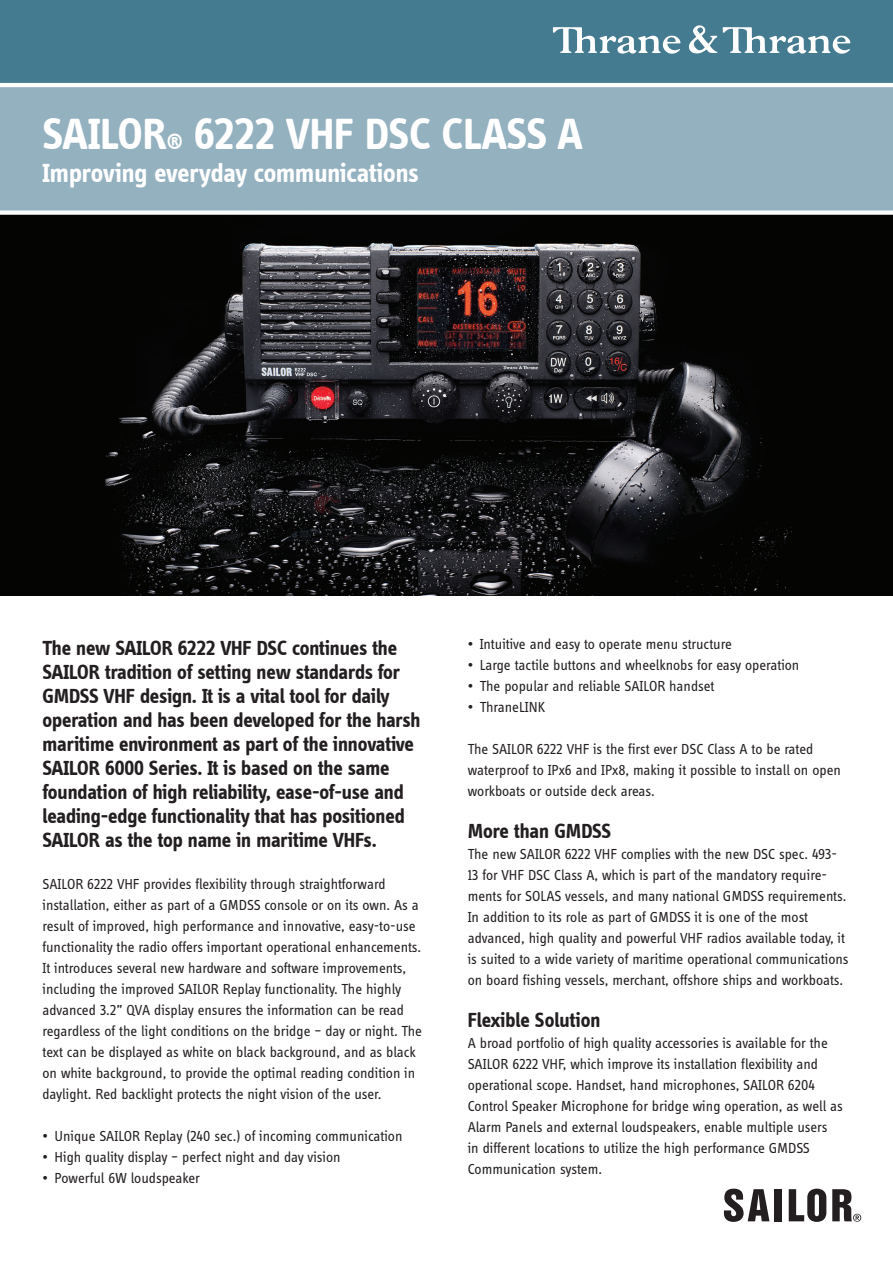
<style>
.page{position:relative;width:893px;height:1263px;background:#fff}
.page>*{position:absolute;margin:0;border:0;box-sizing:border-box;transform-origin:0 0}
.overskrift_produktna{font:700 45px "Info Disp";letter-spacing:-.005em;color:#fff}
.overskrift{font:700 27px "Info Disp";color:#fff}
.trompet{font:700 21px/24px "Info Disp";letter-spacing:-.005em;color:#231f20}
.mellem{font:700 21px "Info Disp";letter-spacing:-.005em;color:#231f20}
.brød{font:15px/21px "Info Disp";color:#231f20}
.s1{font-size:22.5px}
</style>
<div class="page">
<img style="left:0;top:215px;width:893px;height:380px">
<div style="left:0;top:85px;width:893px;height:128px;background:#94b1c0"></div>
<div style="left:0;top:0;width:893px;height:85px;background:#457b90"></div>
<svg style="left:689px;top:25px;width:28px;height:29px"></svg>
<svg style="left:723px;top:27px;width:127px;height:27px"></svg>
<svg style="left:553px;top:27px;width:128px;height:27px"></svg>
<hr style="left:0;top:83px;width:893px;height:4px;background:#fff">
<svg style="left:724px;top:1189px;width:45px;height:33px"></svg>
<div style="left:774px;top:1189px;width:7px;height:32px;background:#231f20"></div>
<svg style="left:789px;top:1189px;width:37px;height:33px"></svg>
<svg style="left:832px;top:1189px;width:29px;height:33px"></svg>
<div style="left:0;top:210px;width:893px;height:5px;background:#fff"></div>
<p class="overskrift_produktna" style="left:43px;top:108px;width:542px">SAILOR<span class="s1">®</span> 6222 VHF DSC CLASS A</p>
<p class="overskrift" style="left:43px;top:157px;width:378px">Improving everyday communications</p>
<p class="trompet" style="left:43px;top:636px;width:379px">The new SAILOR 6222 VHF DSC continues the SAILOR tradition of setting new standards for GMDSS VHF design. It is a vital tool for daily operation and has been developed for the harsh maritime environment as part of the innovative SAILOR 6000 Series. It is based on the same foundation of high reliability, ease-of-use and leading-edge functionality that has positioned SAILOR as the top name in maritime VHFs.</p>
<p class="brød" style="left:43px;top:873px;width:381px">SAILOR 6222 VHF provides flexibility through straightforward installation, either as part of a GMDSS console or on its own. As a result of improved, high performance and innovative, easy-to-use functionality the radio offers important operational enhancements.<br>It introduces several new hardware and software improvements, including the improved SAILOR Replay functionality. The highly advanced 3.2” QVA display ensures the information can be read regardless of the light conditions on the bridge – day or night. The text can be displayed as white on black background, and as black on white background, to provide the optimal reading condition in daylight. Red backlight protects the night vision of the user.</p>
<p class="brød" style="left:43px;top:1125px;width:361px">• Unique SAILOR Replay (240 sec.) of incoming communication</p>
<p class="brød" style="left:43px;top:1146px;width:300px">• High quality display – perfect night and day vision</p>
<p class="brød" style="left:43px;top:1167px;width:159px">• Powerful 6W loudspeaker</p>
<p class="brød" style="left:468px;top:634px;width:266px">• Intuitive and easy to operate menu structure</p>
<p class="brød" style="left:468px;top:655px;width:333px">• Large tactile buttons and wheelknobs for easy operation</p>
<p class="brød" style="left:468px;top:676px;width:248px">• The popular and reliable SAILOR handset</p>
<p class="brød" style="left:468px;top:697px;width:79px">• ThraneLINK</p>
<p class="brød" style="left:468px;top:739px;width:375px">The SAILOR 6222 VHF is the first ever DSC Class A to be rated waterproof to IPx6 and IPx8, making it possible to install on open workboats or outside deck areas.</p>
<p class="mellem" style="left:468px;top:819px;width:145px">More than GMDSS</p>
<p class="brød" style="left:468px;top:844px;width:382px">The new SAILOR 6222 VHF complies with the new DSC spec. 493- 13 for VHF DSC Class A, which is part of the mandatory require&shy;ments for SOLAS vessels, and many national GMDSS requirements.<br>In addition to its role as part of GMDSS it is one of the most advanced, high quality and powerful VHF radios available today, it is suited to a wide variety of maritime operational communications on board fishing vessels, merchant, offshore ships and workboats.</p>
<p class="mellem" style="left:468px;top:1008px;width:134px">Flexible Solution</p>
<p class="brød" style="left:468px;top:1033px;width:376px">A broad portfolio of high quality accessories is available for the SAILOR 6222 VHF, which improve its installation flexibility and operational scope. Handset, hand microphones, SAILOR 6204<br>Control Speaker Microphone for bridge wing operation, as well as Alarm Panels and external loudspeakers, enable multiple users<br>in different locations to utilize the high performance GMDSS Communication system.</p>
</div>
